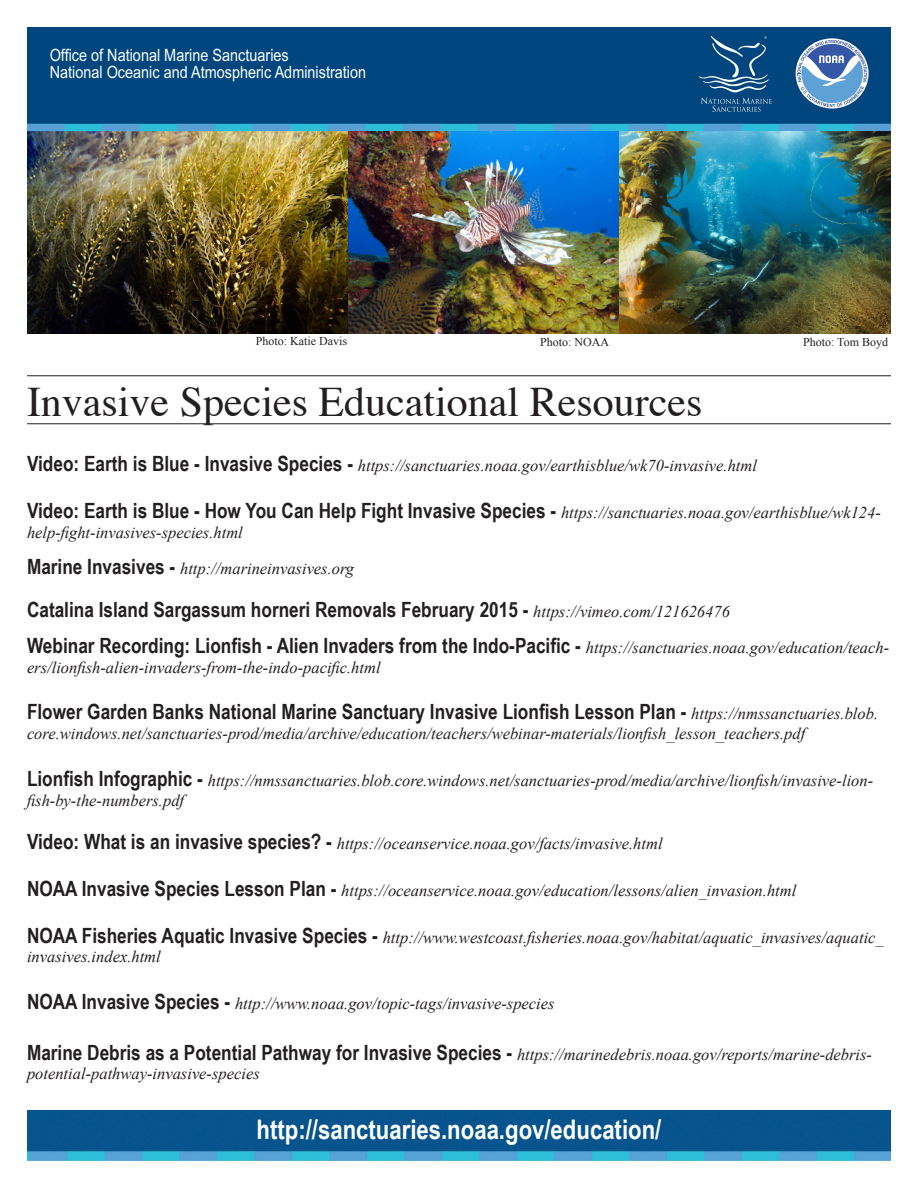
<style>
.page{position:relative;width:918px;height:1188px;background:#fff}
.page>*{position:absolute;margin:0;border:0;box-sizing:border-box;transform-origin:0 0}
.t1{font:42px "Times";color:#231f20}
.t2{font:700 27px "Arial Narrow";color:#fff}
.t3{font:700 21px "Arial Narrow";color:#231f20}
.t4{font:16.95px/17px "Arial Narrow";color:#fff;scale:1.04 1}
.t5{font:italic 16.5px/19.8px "Times New Roman";color:#231f20}
.t6{font:12px "Times New Roman";color:#231f20}
.s1{font-family:"Arial Narrow";font-weight:700;font-style:normal;font-size:21px}
.s2{font-family:"Times New Roman";font-weight:400;font-style:italic;font-size:16.5px}
</style>
<div class="page">
<div style="left:27px;top:27px;width:864px;height:98px;background:#00467e"></div>
<svg style="left:27px;top:124px;width:864px;height:8px;background:#45a9ce"></svg>
<svg style="left:796px;top:38px;width:73px;height:71px"></svg>
<svg style="left:797px;top:40px;width:70px;height:67px;background:#729ac7"></svg>
<svg style="left:698px;top:36px;width:74px;height:76px"></svg>
<hr style="left:27px;top:375px;width:864px;height:1px;background:#231f20">
<hr style="left:27px;top:423px;width:864px;height:1px;background:#231f20">
<img style="left:27px;top:1110px;width:864px;height:51px">
<img style="left:28px;top:132px;width:321px;height:202px">
<img style="left:618px;top:132px;width:272px;height:201px">
<img style="left:349px;top:132px;width:269px;height:202px">
<p class="t4" style="left:50px;top:46px;width:306px">Office of National Marine Sanctuaries<br>National Oceanic and Atmospheric Administration</p>
<p class="t6" style="left:256px;top:333px;width:93px">Photo: Katie Davis</p>
<p class="t6" style="left:540px;top:334px;width:70px">Photo: NOAA</p>
<p class="t6" style="left:803px;top:334px;width:86px">Photo: Tom Boyd</p>
<p class="t1" style="left:27px;top:363px;width:677px">Invasive Species Educational Resources</p>
<p class="t5" style="left:27px;top:455px;width:732px"><span class="s1">Video: Earth is Blue - Invasive Species -</span> https://sanctuaries.noaa.gov/earthisblue/wk70-invasive.html</p>
<p class="t3" style="left:27px;top:494px;width:855px">Video: Earth is Blue - How You Can Help Fight Invasive Species - <span class="s2">https://sanctuaries.noaa.gov/earthisblue/wk124-</span></p>
<p class="t5" style="left:27px;top:522px;width:217px">help-fight-invasives-species.html</p>
<p class="t5" style="left:27px;top:558px;width:329px"><span class="s1">Marine Invasives -</span> http://marineinvasives.org</p>
<p class="t3" style="left:27px;top:593px;width:704px">Catalina Island Sargassum horneri Removals February 2015 - <span class="s2">https://vimeo.com/121626476</span></p>
<p class="t3" style="left:27px;top:629px;width:864px">Webinar Recording: Lionfish - Alien Invaders from the Indo-Pacific - <span class="s2">https://sanctuaries.noaa.gov/education/teach-</span></p>
<p class="t5" style="left:27px;top:657px;width:355px">ers/lionfish-alien-invaders-from-the-indo-pacific.html</p>
<p class="t3" style="left:27px;top:696px;width:853px">Flower Garden Banks National Marine Sanctuary Invasive Lionfish Lesson Plan - <span class="s2">https://nmssanctuaries.blob.</span></p>
<p class="t5" style="left:27px;top:723px;width:780px">core.windows.net/sanctuaries-prod/media/archive/education/teachers/webinar-materials/lionfish_lesson_teachers.pdf</p>
<p class="t5" style="left:27px;top:770px;width:848px"><span class="s1">Lionfish Infographic -</span> https://nmssanctuaries.blob.core.windows.net/sanctuaries-prod/media/archive/lionfish/invasive-lion&shy;fish-by-the-numbers.pdf</p>
<p class="t5" style="left:27px;top:833px;width:637px"><span class="s1">Video: What is an invasive species? -</span> https://oceanservice.noaa.gov/facts/invasive.html</p>
<p class="t5" style="left:27px;top:880px;width:771px"><span class="s1">NOAA Invasive Species Lesson Plan -</span> https://oceanservice.noaa.gov/education/lessons/alien_invasion.html</p>
<p class="t5" style="left:27px;top:927px;width:858px"><span class="s1">NOAA Fisheries Aquatic Invasive Species -</span> http://www.westcoast.fisheries.noaa.gov/habitat/aquatic_invasives/aquatic_ invasives.index.html</p>
<p class="t5" style="left:27px;top:993px;width:529px"><span class="s1">NOAA Invasive Species -</span> http://www.noaa.gov/topic-tags/invasive-species</p>
<p class="t5" style="left:27px;top:1044px;width:847px"><span class="s1">Marine Debris as a Potential Pathway for Invasive Species -</span> https://marinedebris.noaa.gov/reports/marine-debris&shy;potential-pathway-invasive-species</p>
<p class="t2" style="left:257px;top:1109px;width:406px">http://sanctuaries.noaa.gov/education/</p>
</div>
